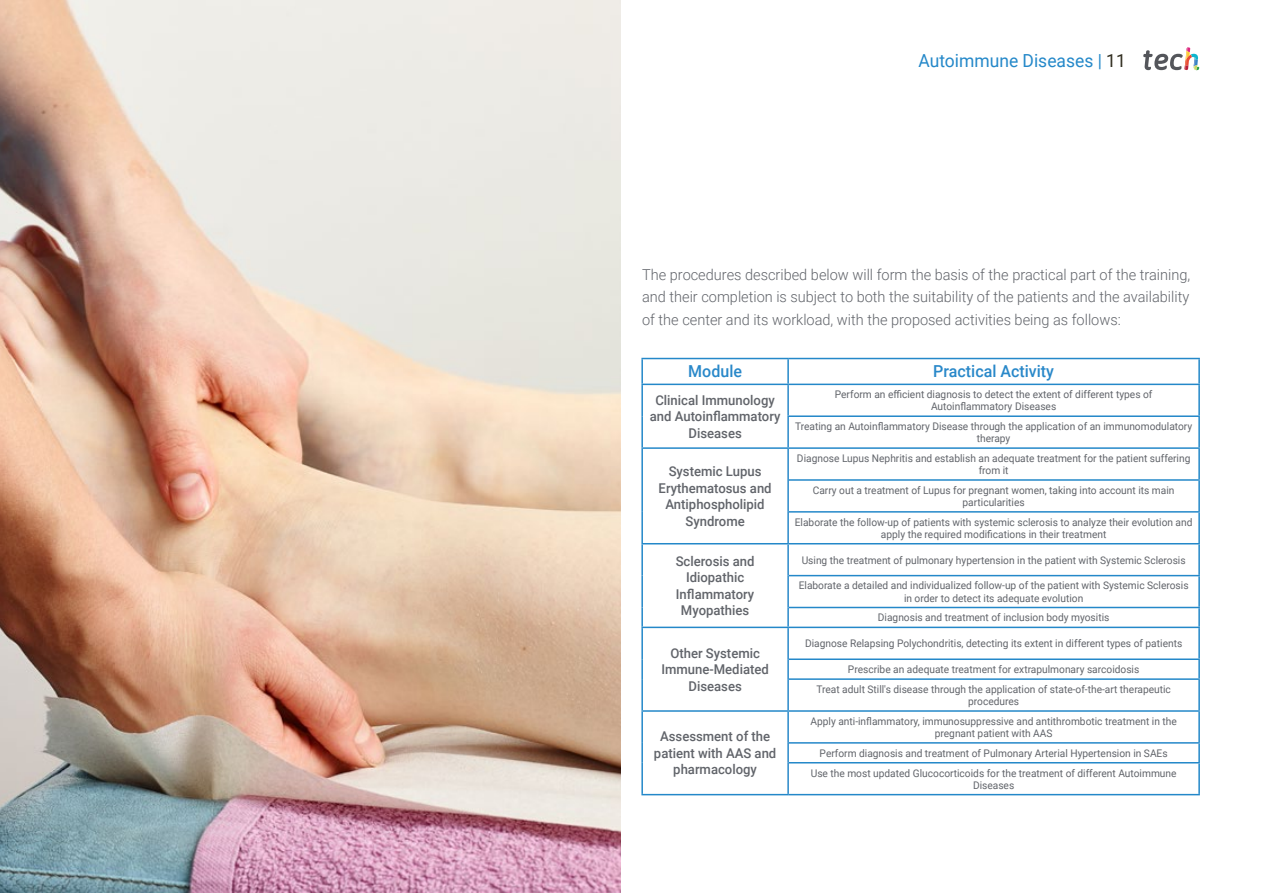
<style>
.page{position:relative;width:1263px;height:893px;background:#fff}
.page>*{position:absolute;margin:0;border:0;box-sizing:border-box;transform-origin:0 0}
.t1{font:18px "Roboto";color:#2488c9}
.t2{font:500 16.5px "Roboto";color:#2988c9}
.t3{font:300 15px/22.5px "Roboto";color:#61646a;text-align:justify}
.t4{font:500 13.5px/16.5px "Roboto";color:#61646a;text-align:center}
.t5{font:10.5px/12px "Roboto";color:#61646a;text-align:center}
.s1{color:#312e20}
</style>
<div class="page">
<svg style="left:1143px;top:47px;width:56px;height:24px"></svg>
<hr style="left:641px;top:794px;width:147px;height:1px;background:#2488c9">
<hr style="left:787px;top:417px;width:2px;height:30px;background:#2988c9">
<hr style="left:787px;top:449px;width:2px;height:31px;background:#2988c9">
<hr style="left:787px;top:480px;width:2px;height:32px;background:#2988c9">
<hr style="left:787px;top:512px;width:2px;height:31px;background:#2988c9">
<hr style="left:787px;top:544px;width:2px;height:32px;background:#2988c9">
<hr style="left:787px;top:576px;width:2px;height:31px;background:#2988c9">
<hr style="left:787px;top:607px;width:2px;height:20px;background:#2988c9">
<hr style="left:787px;top:628px;width:2px;height:31px;background:#2988c9">
<hr style="left:787px;top:659px;width:2px;height:20px;background:#2988c9">
<hr style="left:787px;top:679px;width:2px;height:31px;background:#2988c9">
<hr style="left:787px;top:712px;width:2px;height:31px;background:#2988c9">
<hr style="left:787px;top:743px;width:2px;height:20px;background:#2988c9">
<hr style="left:787px;top:763px;width:2px;height:31px;background:#2988c9">
<hr style="left:787px;top:385px;width:2px;height:30px;background:#2988c9">
<hr style="left:641px;top:358px;width:147px;height:1px;background:#2488c9">
<hr style="left:641px;top:359px;width:2px;height:25px;background:#2488c9">
<hr style="left:788px;top:358px;width:412px;height:1px;background:#2488c9">
<hr style="left:787px;top:359px;width:2px;height:25px;background:#2488c9">
<hr style="left:1198px;top:359px;width:2px;height:25px;background:#2488c9">
<hr style="left:641px;top:384px;width:147px;height:1px;background:#2488c9">
<hr style="left:641px;top:385px;width:2px;height:31px;background:#2488c9">
<hr style="left:641px;top:416px;width:2px;height:31px;background:#2488c9">
<hr style="left:788px;top:384px;width:412px;height:1px;background:#2488c9">
<hr style="left:1198px;top:385px;width:2px;height:30px;background:#2488c9">
<hr style="left:641px;top:447px;width:147px;height:2px;background:#2488c9">
<hr style="left:641px;top:449px;width:2px;height:31px;background:#2488c9">
<hr style="left:641px;top:480px;width:2px;height:32px;background:#2488c9">
<hr style="left:641px;top:512px;width:2px;height:31px;background:#2488c9">
<hr style="left:641px;top:543px;width:147px;height:1px;background:#2488c9">
<hr style="left:641px;top:544px;width:2px;height:32px;background:#2488c9">
<hr style="left:641px;top:576px;width:2px;height:31px;background:#2488c9">
<hr style="left:641px;top:607px;width:2px;height:20px;background:#2488c9">
<hr style="left:641px;top:627px;width:147px;height:1px;background:#2488c9">
<hr style="left:641px;top:628px;width:2px;height:31px;background:#2488c9">
<hr style="left:641px;top:659px;width:2px;height:20px;background:#2488c9">
<hr style="left:641px;top:679px;width:2px;height:31px;background:#2488c9">
<hr style="left:641px;top:710px;width:147px;height:2px;background:#2488c9">
<hr style="left:641px;top:712px;width:2px;height:31px;background:#2488c9">
<hr style="left:641px;top:743px;width:2px;height:20px;background:#2488c9">
<hr style="left:641px;top:763px;width:2px;height:31px;background:#2488c9">
<hr style="left:787px;top:415px;width:413px;height:2px;background:#2488c9">
<hr style="left:1198px;top:417px;width:2px;height:30px;background:#2488c9">
<hr style="left:788px;top:447px;width:412px;height:2px;background:#2488c9">
<hr style="left:1198px;top:449px;width:2px;height:30px;background:#2488c9">
<hr style="left:789px;top:479px;width:411px;height:2px;background:#2488c9">
<hr style="left:1198px;top:481px;width:2px;height:30px;background:#2488c9">
<hr style="left:789px;top:511px;width:411px;height:2px;background:#2488c9">
<hr style="left:1198px;top:513px;width:2px;height:30px;background:#2488c9">
<hr style="left:788px;top:543px;width:412px;height:1px;background:#2488c9">
<hr style="left:1198px;top:544px;width:2px;height:31px;background:#2488c9">
<hr style="left:789px;top:575px;width:411px;height:1px;background:#2488c9">
<hr style="left:1198px;top:576px;width:2px;height:31px;background:#2488c9">
<hr style="left:789px;top:607px;width:411px;height:1px;background:#2488c9">
<svg style="left:1198px;top:608px;width:2px;height:19px"></svg>
<hr style="left:788px;top:627px;width:412px;height:1px;background:#2488c9">
<hr style="left:1198px;top:628px;width:2px;height:30px;background:#2488c9">
<hr style="left:789px;top:658px;width:411px;height:2px;background:#2488c9">
<svg style="left:1198px;top:660px;width:2px;height:18px"></svg>
<hr style="left:789px;top:678px;width:411px;height:2px;background:#2488c9">
<hr style="left:1198px;top:680px;width:2px;height:30px;background:#2488c9">
<hr style="left:788px;top:710px;width:412px;height:2px;background:#2488c9">
<hr style="left:1198px;top:712px;width:2px;height:30px;background:#2488c9">
<hr style="left:789px;top:742px;width:411px;height:2px;background:#2488c9">
<svg style="left:1198px;top:744px;width:2px;height:18px"></svg>
<hr style="left:789px;top:762px;width:411px;height:1px;background:#2488c9">
<hr style="left:1198px;top:763px;width:2px;height:31px;background:#2488c9">
<hr style="left:788px;top:794px;width:412px;height:1px;background:#2488c9">
<img style="left:0;top:0;width:621px;height:893px">
<h1 class="t1" style="left:918px;top:48px;width:209px">Autoimmune Diseases | <span class="s1">11</span></h1>
<p class="t3" style="left:642px;top:262px;width:550px">The procedures described below will form the basis of the practical part of the training, and their completion is subject to both the suitability of the patients and the availability of the center and its workload, with the proposed activities being as follows:</p>
<h2 class="t2" style="left:688px;top:359px;width:55px">Module</h2>
<h2 class="t2" style="left:933px;top:359px;width:122px">Practical Activity</h2>
<p class="t4" style="left:650px;top:391px;width:132px">Clinical Immunology and Autoinflammatory<br>Diseases</p>
<p class="t5" style="left:835px;top:388px;width:319px">Perform an efficient diagnosis to detect the extent of different types of<br>Autoinflammatory Diseases</p>
<p class="t5" style="left:795px;top:420px;width:399px">Treating an Autoinflammatory Disease through the application of an immunomodulatory therapy</p>
<p class="t4" style="left:659px;top:463px;width:115px">Systemic Lupus<br>Erythematosus and<br>Antiphospholipid<br>Syndrome</p>
<p class="t5" style="left:797px;top:452px;width:395px">Diagnose Lupus Nephritis and establish an adequate treatment for the patient suffering from it</p>
<p class="t5" style="left:813px;top:484px;width:363px">Carry out a treatment of Lupus for pregnant women, taking into account its main particularities</p>
<p class="t5" style="left:795px;top:516px;width:399px">Elaborate the follow-up of patients with systemic sclerosis to analyze their evolution and apply the required modifications in their treatment</p>
<p class="t4" style="left:676px;top:552px;width:80px">Sclerosis and<br>Idiopathic<br>Inflammatory<br>Myopathies</p>
<p class="t5" style="left:802px;top:553px;width:385px">Using the treatment of pulmonary hypertension in the patient with Systemic Sclerosis</p>
<p class="t5" style="left:799px;top:579px;width:391px">Elaborate a detailed and individualized follow-up of the patient with Systemic Sclerosis in order to detect its adequate evolution</p>
<p class="t5" style="left:878px;top:611px;width:233px">Diagnosis and treatment of inclusion body myositis</p>
<p class="t4" style="left:661px;top:644px;width:109px">Other Systemic<br>Immune-Mediated<br>Diseases</p>
<p class="t4" style="left:654px;top:728px;width:124px">Assessment of the patient with AAS and pharmacology</p>
<p class="t5" style="left:805px;top:637px;width:379px">Diagnose Relapsing Polychondritis, detecting its extent in different types of patients</p>
<p class="t5" style="left:816px;top:659px;width:356px;line-height:20px">Prescribe an adequate treatment for extrapulmonary sarcoidosis<br>Treat adult Still's disease through the application of state-of-the-art therapeutic</p>
<p class="t5" style="left:968px;top:695px;width:52px">procedures</p>
<p class="t5" style="left:810px;top:715px;width:368px">Apply anti-inflammatory, immunosuppressive and antithrombotic treatment in the pregnant patient with AAS</p>
<p class="t5" style="left:811px;top:743px;width:367px;line-height:20px">Perform diagnosis and treatment of Pulmonary Arterial Hypertension in SAEs<br>Use the most updated Glucocorticoids for the treatment of different Autoimmune</p>
<p class="t5" style="left:973px;top:778px;width:43px">Diseases</p>
</div>
